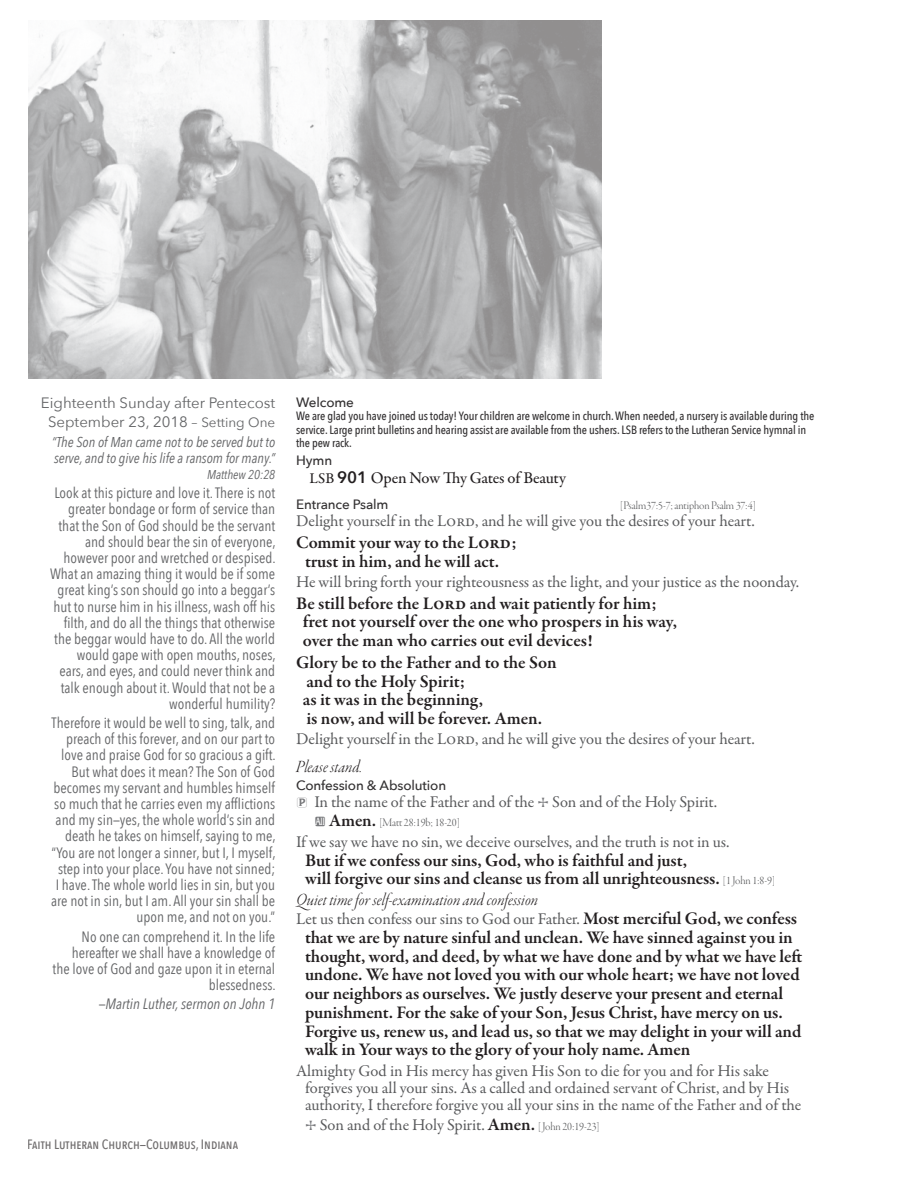
<style>
.page{position:relative;width:918px;height:1188px;background:#fff}
.page>*{position:absolute;margin:0;border:0;box-sizing:border-box;transform-origin:0 0}
.t1{font:600 18px/18.8px "Garamond Premr Pro";letter-spacing:-.01em;color:#231f20}
.t2{font:18px "Garamond Premr Pro Lt It Disp";color:#231f20}
.t3{font:16.5px/17.2px "Garamond Premr Pro";letter-spacing:-.005em;color:#58595b}
.t4{font:500 16.5px "Garamond Premr Pro";letter-spacing:-.015em;color:#231f20}
.t5{font:15px/16.2px "Avenir Next Condensed";color:#636466;text-align:right}
.t6{font:15px/19.2px "Avenir Next";color:#636466;text-align:center}
.t7{font:italic 15px "Avenir Next Condensed";color:#636466}
.t8{font:italic 14.25px/16.2px "Avenir Next Condensed";color:#636466}
.t9{font:500 13.5px "Avenir Next";letter-spacing:-.01em;color:#333132}
.t10{font:500 13.5px "Avenir Next Condensed";color:#231f20}
.t11{font:italic 12.75px "Avenir Next Condensed";color:#636466}
.t12{font:500 12px/13.5px "Avenir Next Condensed";letter-spacing:-.01em;color:#333132}
.t13{font:12px "Garamond Premr Pro Lt Disp";letter-spacing:-.01em;color:#58595b}
.s1{font-size:13.5px}
.s2{font-style:normal}
.s3{font-size:15px}
.s4{font-family:"Avenir Next";font-weight:600}
.s5{font-family:"Garamond Premr Pro";font-weight:600;font-size:18px;color:#231f20}
.s6{font-family:"Garamond Premr Pro Lt Disp";font-weight:400;font-size:12px;color:#58595b}
.s7{font-weight:600;font-size:18px;color:#231f20}
.s8{font-family:"Garamond Premr Pro Lt Disp";font-size:12px}
</style>
<div class="page">
<img style="left:28px;top:20px;width:574px;height:359px">
<p class="t6" style="left:41px;top:393px;width:236px">Eighteenth Sunday after Pentecost<br>September 23, 2018 – <span class="s1">Setting One</span></p>
<p class="t8" style="left:52px;top:433px;width:225px">“The Son of Man came not to be served but to serve, and to give his life a ransom for many.”</p>
<p class="t11" style="left:207px;top:467px;width:70px">Matthew 20:28</p>
<p class="t5" style="left:50px;top:484px;width:227px">Look at this picture and love it. There is not greater bondage or form of service than that the Son of God should be the servant and should bear the sin of everyone, however poor and wretched or despised.<br>What an amazing thing it would be if some great king’s son should go into a beggar’s hut to nurse him in his illness, wash off his filth, and do all the things that otherwise the beggar would have to do. All the world would gape with open mouths, noses, ears, and eyes, and could never think and talk enough about it. Would that not be a wonderful humility?</p>
<p class="t5" style="left:51px;top:714px;width:226px">Therefore it would be well to sing, talk, and preach of this forever, and on our part to love and praise God for so gracious a gift.<br>But what does it mean? The Son of God becomes my servant and humbles himself so much that he carries even my afflictions and my sin—yes, the whole world’s sin and death he takes on himself, saying to me, “You are not longer a sinner, but I, I myself, step into your place. You have not sinned;<br>I have. The whole world lies in sin, but you are not in sin, but I am. All your sin shall be upon me, and not on you.”</p>
<p class="t5" style="left:53px;top:927px;width:225px">No one can comprehend it. In the life hereafter we shall have a knowledge of the love of God and gaze upon it in eternal blessedness.</p>
<p class="t7" style="left:99px;top:995px;width:178px"><span class="s2">—</span>Martin Luther, sermon on John 1</p>
<p class="t10" style="left:27px;top:1136px;width:213px">Faith Lutheran Church—Columbus, Indiana</p>
<p class="t9" style="left:296px;top:390px;width:59px">Welcome</p>
<p class="t12" style="left:296px;top:409px;width:520px">We are glad you have joined us today! Your children are welcome in church. When needed, a nursery is available during the service. Large print bulletins and hearing assist are available from the ushers. LSB refers to the Lutheran Service hymnal in the pew rack.</p>
<p class="t9" style="left:296px;top:449px;width:38px">Hymn</p>
<p class="t4" style="left:310px;top:468px;width:258px"><span class="s3">LSB</span> <span class="s4">901</span> Open Now Thy Gates of Beauty</p>
<p class="t9" style="left:296px;top:493px;width:94px">Entrance Psalm</p>
<p class="t13" style="left:620px;top:499px;width:137px">[Psalm37:5-7; antiphon Psalm 37:4]</p>
<p class="t3" style="left:296px;top:513px;width:460px">Delight yourself in the Lord, and he will give you the desires of your heart.</p>
<p class="t1" style="left:296px;top:533px;width:222px;text-align:center">Commit your way to the Lord; trust in him, and he will act.</p>
<p class="t3" style="left:296px;top:573px;width:505px">He will bring forth your righteousness as the light, and your justice as the noonday.</p>
<p class="t1" style="left:303px;top:594px;width:376px;text-indent:-7px">Be still before the Lord and wait patiently for him; fret not yourself over the one who prospers in his way, over the man who carries out evil devices!</p>
<p class="t1" style="left:303px;top:653px;width:255px;text-indent:-7px">Glory be to the Father and to the Son and to the Holy Spirit;<br>as it was in the beginning,<br>is now, and will be forever. Amen.</p>
<p class="t3" style="left:296px;top:731px;width:460px">Delight yourself in the Lord, and he will give you the desires of your heart.</p>
<p class="t2" style="left:296px;top:757px;width:68px">Please stand.</p>
<p class="t9" style="left:296px;top:774px;width:152px">Confession &amp; Absolution</p>
<p class="t3" style="left:315px;top:794px;width:404px">In the name of the Father and of the Son and of the Holy Spirit.</p>
<p class="t13" style="left:329px;top:816px;width:132px"><span class="s5">Amen.</span> [Matt 28:19b; 18-20]</p>
<p class="t3" style="left:296px;top:833px;width:435px">If we say we have no sin, we deceive ourselves, and the truth is not in us.</p>
<p class="t1" style="left:305px;top:851px;width:472px">But if we confess our sins, God, who is faithful and just,<br>will forgive our sins and cleanse us from all unrighteousness. <span class="s6">[1 John 1:8-9]</span></p>
<p class="t2" style="left:296px;top:891px;width:243px">Quiet time for self-examination and confession</p>
<p class="t3" style="left:296px;top:911px;width:502px">Let us then confess our sins to God our Father. <span class="s7">Most merciful God, we confess</span></p>
<p class="t1" style="left:305px;top:928px;width:499px">that we are by nature sinful and unclean. We have sinned against you in thought, word, and deed, by what we have done and by what we have left undone. We have not loved you with our whole heart; we have not loved our neighbors as ourselves. We justly deserve your present and eternal punishment. For the sake of your Son, Jesus Christ, have mercy on us.<br>Forgive us, renew us, and lead us, so that we may delight in your will and walk in Your ways to the glory of your holy name. Amen</p>
<p class="t3" style="left:305px;top:1062px;width:498px;text-indent:-9px">Almighty God in His mercy has given His Son to die for you and for His sake forgives you all your sins. As a called and ordained servant of Christ, and by His authority, I therefore forgive you all your sins in the name of the Father and of the</p>
<p class="t3" style="left:320px;top:1116px;width:281px">Son and of the Holy Spirit. <span class="s7">Amen.</span> <span class="s8">[John 20:19-23]</span></p>
</div>
